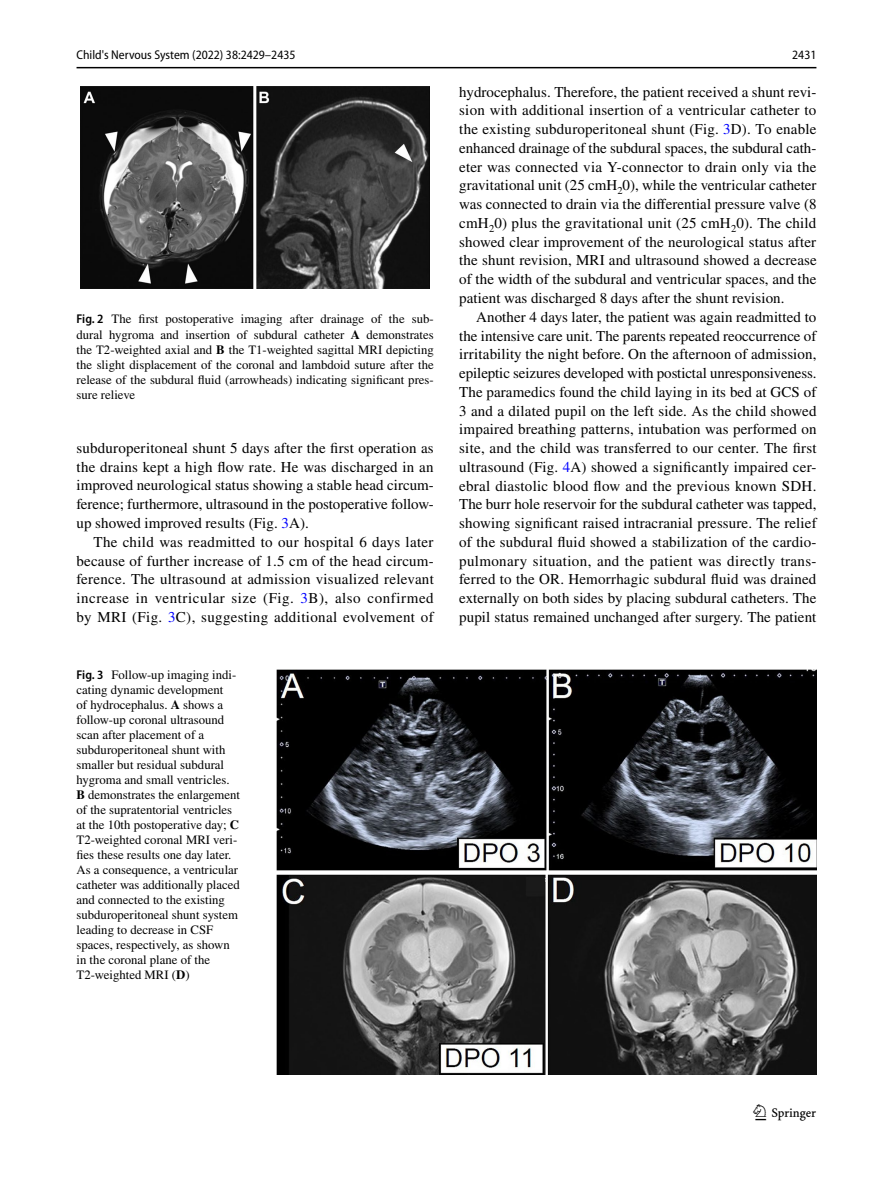
<style>
.page{position:relative;width:893px;height:1187px;background:#fff}
.page>*{position:absolute;margin:0;border:0;box-sizing:border-box;transform-origin:0 0}
.t1{font:22.5px "Springnew Regular 3";color:#000}
.t2{font:15px/18.8px "STIX";letter-spacing:.005em;color:#000;text-align:justify}
.t3{font:12.75px/15px "STIX";color:#000;text-align:justify}
.t4{font:semi-condensed 12.75px "Myriad Pro";color:#000}
.s1{font-family:"Myriad Pro";font-weight:600;font-stretch:semi-condensed}
.s2{font-weight:700}
.s3{color:#00f}
</style>
<div class="page">
<hr style="left:77px;top:67px;width:739px;height:1px;background:#000">
<img style="left:81px;top:87px;width:348px;height:201px">
<img style="left:276px;top:669px;width:540px;height:404px">
<p class="t4" style="left:77px;top:48px;width:220px">Child's Nervous System (2022) 38:2429–2435</p>
<p class="t4" style="left:792px;top:48px;width:26px">2431</p>
<p class="t3" style="left:77px;top:312px;width:359px"><span class="s1">Fig. 2</span> The first postoperative imaging after drainage of the sub&shy;dural hygroma and insertion of subdural catheter <span class="s2">A</span> demonstrates the T2-weighted axial and <span class="s2">B</span> the T1-weighted sagittal MRI depicting the slight displacement of the coronal and lambdoid suture after the release of the subdural fluid (arrowheads) indicating significant pres&shy;sure relieve</p>
<p class="t2" style="left:77px;top:439px;width:359px">subduroperitoneal shunt 5 days after the first operation as the drains kept a high flow rate. He was discharged in an improved neurological status showing a stable head circum&shy;ference; furthermore, ultrasound in the postoperative follow&shy;up showed improved results (Fig. <span class="s3">3</span>A).</p>
<p class="t2" style="left:77px;top:533px;width:359px;text-indent:17px">The child was readmitted to our hospital 6 days later because of further increase of 1.5 cm of the head circum&shy;ference. The ultrasound at admission visualized relevant increase in ventricular size (Fig. <span class="s3">3</span>B), also confirmed by MRI (Fig. <span class="s3">3</span>C), suggesting additional evolvement of</p>
<p class="t3" style="left:77px;top:667px;width:165px;text-align:left"><span class="s1">Fig. 3</span> Follow-up imaging indi&shy;cating dynamic development<br>of hydrocephalus. <span class="s2">A</span> shows a follow-up coronal ultrasound scan after placement of a subduroperitoneal shunt with smaller but residual subdural hygroma and small ventricles.<br><span class="s2">B</span> demonstrates the enlargement of the supratentorial ventricles at the 10th postoperative day; <span class="s2">C<br></span>T2-weighted coronal MRI veri&shy;fies these results one day later.<br>As a consequence, a ventricular catheter was additionally placed and connected to the existing subduroperitoneal shunt system leading to decrease in CSF spaces, respectively, as shown in the coronal plane of the<br>T2-weighted MRI (<span class="s2">D</span>)</p>
<p class="t2" style="left:459px;top:83px;width:359px">hydrocephalus. Therefore, the patient received a shunt revi&shy;sion with additional insertion of a ventricular catheter to the existing subduroperitoneal shunt (Fig. <span class="s3">3</span>D). To enable enhanced drainage of the subdural spaces, the subdural cath&shy;eter was connected via Y-connector to drain only via the gravitational unit (25 cmH<sub>2</sub>0), while the ventricular catheter was connected to drain via the differential pressure valve (8 cmH<sub>2</sub>0) plus the gravitational unit (25 cmH<sub>2</sub>0). The child showed clear improvement of the neurological status after the shunt revision, MRI and ultrasound showed a decrease of the width of the subdural and ventricular spaces, and the patient was discharged 8 days after the shunt revision.</p>
<p class="t2" style="left:459px;top:308px;width:359px;text-indent:17px">Another 4 days later, the patient was again readmitted to the intensive care unit. The parents repeated reoccurrence of irritability the night before. On the afternoon of admission, epileptic seizures developed with postictal unresponsiveness.<br>The paramedics found the child laying in its bed at GCS of 3 and a dilated pupil on the left side. As the child showed impaired breathing patterns, intubation was performed on site, and the child was transferred to our center. The first ultrasound (Fig. <span class="s3">4</span>A) showed a significantly impaired cer&shy;ebral diastolic blood flow and the previous known SDH.<br>The burr hole reservoir for the subdural catheter was tapped, showing significant raised intracranial pressure. The relief of the subdural fluid showed a stabilization of the cardio&shy;pulmonary situation, and the patient was directly trans&shy;ferred to the OR. Hemorrhagic subdural fluid was drained externally on both sides by placing subdural catheters. The pupil status remained unchanged after surgery. The patient</p>
<h1 class="t1" style="left:755px;top:1104px;width:62px">1 3</h1>
</div>
